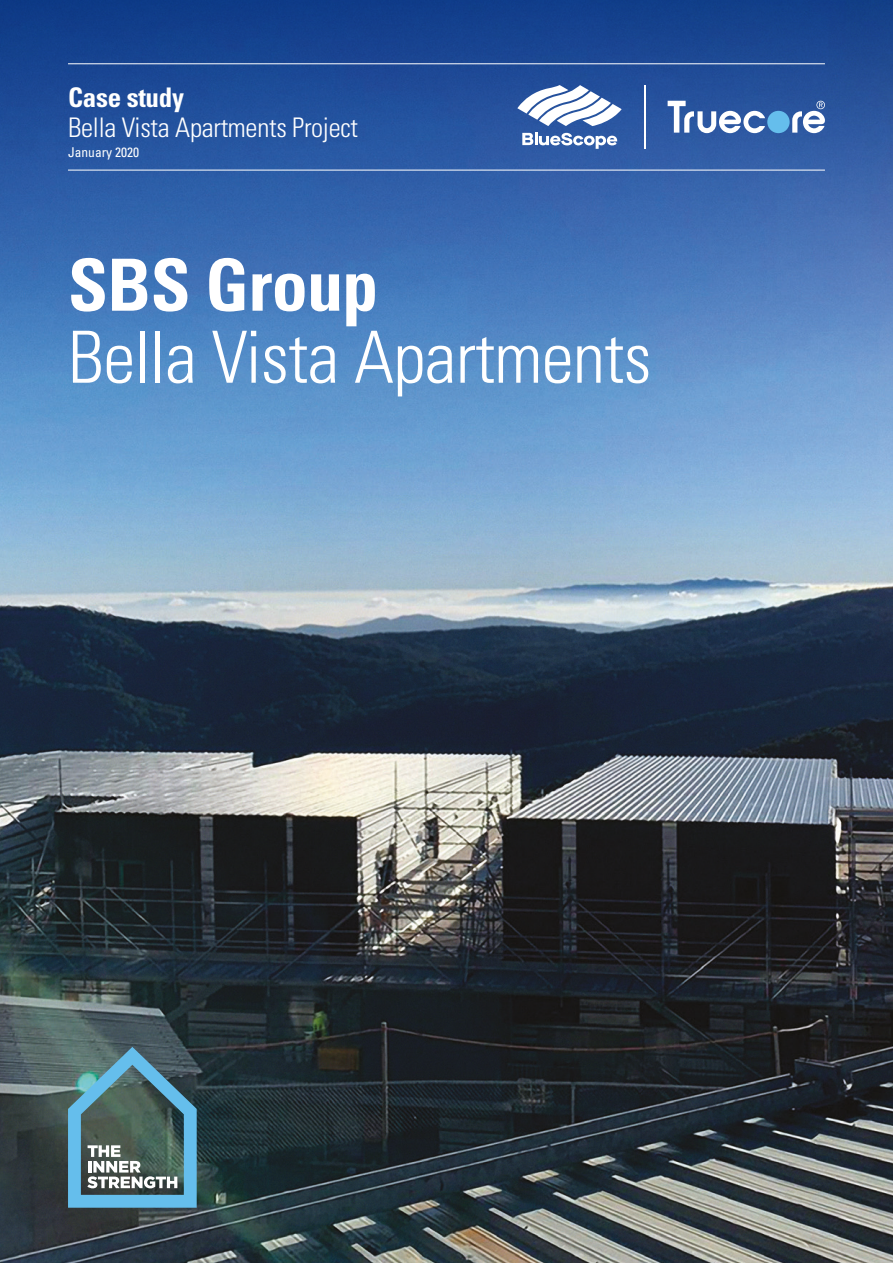
<style>
.page{position:relative;width:893px;height:1263px;background:#fff}
.page>*{position:absolute;margin:0;border:0;box-sizing:border-box;transform-origin:0 0}
._9__Front_Cover{font:300 condensed 72px/72px "Univers";letter-spacing:-.01em;color:#fff}
._4__Intro_Type{font:300 condensed 27px "Univers";letter-spacing:-.01em;color:#fff}
._4__Intro_Type-2{font:700 condensed 27px "Univers";letter-spacing:-.01em;color:#fff}
._1__Body{font:condensed 13.5px "Univers";color:#fff}
.s1{font-weight:700}
</style>
<div class="page">
<img style="left:0;top:376px;width:893px;height:887px">
<svg style="left:0;top:0;width:893px;height:376px;background:#3464aa"></svg>
<hr style="left:68px;top:170px;width:757px;height:1px;background:#fff">
<hr style="left:68px;top:63px;width:757px;height:1px;background:#fff">
<svg style="left:68px;top:1047px;width:129px;height:161px;background:#5b828b"></svg>
<hr style="left:644px;top:85px;width:1px;height:64px;background:#fff">
<div style="left:767px;top:111px;width:23px;height:22px;background:#65beec;border-radius:50%"></div>
<svg style="left:668px;top:101px;width:97px;height:32px"></svg>
<svg style="left:792px;top:101px;width:33px;height:32px"></svg>
<svg style="left:517px;top:85px;width:105px;height:41px"></svg>
<svg style="left:522px;top:133px;width:95px;height:16px"></svg>
<p class="_4__Intro_Type-2" style="left:68px;top:80px;width:118px">Case study</p>
<p class="_4__Intro_Type" style="left:68px;top:111px;width:292px">Bella Vista Apartments Project</p>
<p class="_1__Body" style="left:68px;top:144px;width:73px">January 2020</p>
<p class="_9__Front_Cover" style="left:68px;top:249px;width:585px"><span class="s1">SBS Group<br></span>Bella Vista Apartments</p>
</div>
